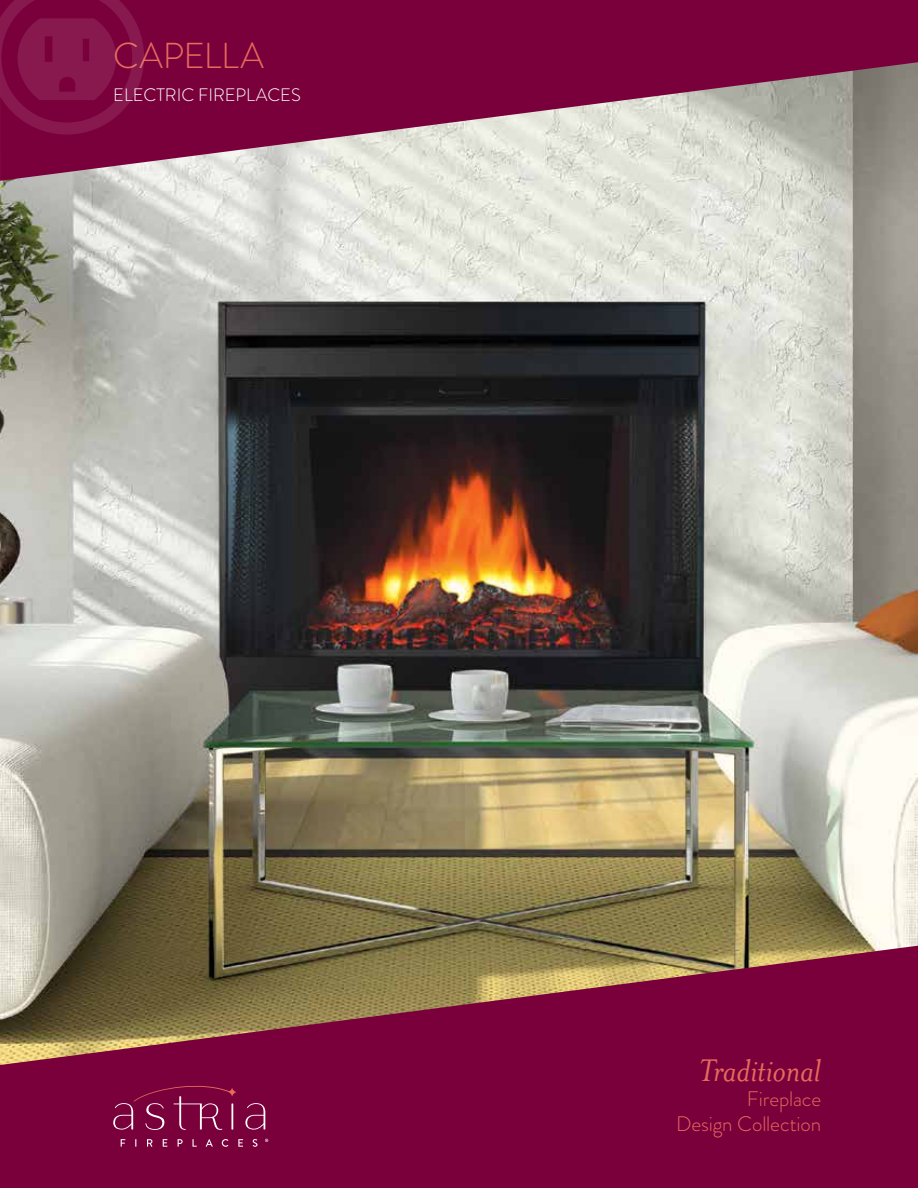
<style>
.page{position:relative;width:918px;height:1188px;background:#fff}
.page>*{position:absolute;margin:0;border:0;box-sizing:border-box;transform-origin:0 0}
.t1{font:italic 36px "Mrs Eaves OT";letter-spacing:-.005em;color:#e66b5b}
.t2{font:300 36px "Brandon Grotesque";letter-spacing:-.005em;color:#e66b5b}
.t3{font:300 21px/25.2px "Brandon Grotesque";letter-spacing:-.005em;color:#e66b5b;text-align:right}
.t4{font:300 18px "Brandon Grotesque";color:#fff}
</style>
<div class="page">
<img style="left:0;top:181px;width:918px;height:765px">
<svg style="left:0;top:0;width:918px;height:181px;background:#984a6d"></svg>
<svg style="left:0;top:0;width:144px;height:135px;background:#800d46"></svg>
<svg style="left:0;top:946px;width:918px;height:242px;background:#7e1f40"></svg>
<svg style="left:121px;top:1139px;width:4px;height:8px"></svg>
<svg style="left:147px;top:1139px;width:5px;height:8px"></svg>
<svg style="left:163px;top:1139px;width:4px;height:8px"></svg>
<svg style="left:178px;top:1139px;width:5px;height:8px"></svg>
<svg style="left:193px;top:1139px;width:4px;height:8px"></svg>
<svg style="left:206px;top:1139px;width:7px;height:8px"></svg>
<svg style="left:222px;top:1139px;width:6px;height:8px"></svg>
<svg style="left:238px;top:1139px;width:5px;height:8px"></svg>
<svg style="left:253px;top:1139px;width:5px;height:8px"></svg>
<svg style="left:245px;top:1103px;width:20px;height:27px"></svg>
<svg style="left:113px;top:1086px;width:123px;height:44px;background:#87174c"></svg>
<h1 class="t2" style="left:113px;top:31px;width:152px">CAPELLA</h1>
<p class="t4" style="left:113px;top:82px;width:189px">ELECTRIC FIREPLACES</p>
<h1 class="t1" style="left:699px;top:1051px;width:124px">Traditional</h1>
<p class="t3" style="left:676px;top:1086px;width:146px">Fireplace<br>Design Collection</p>
</div>
